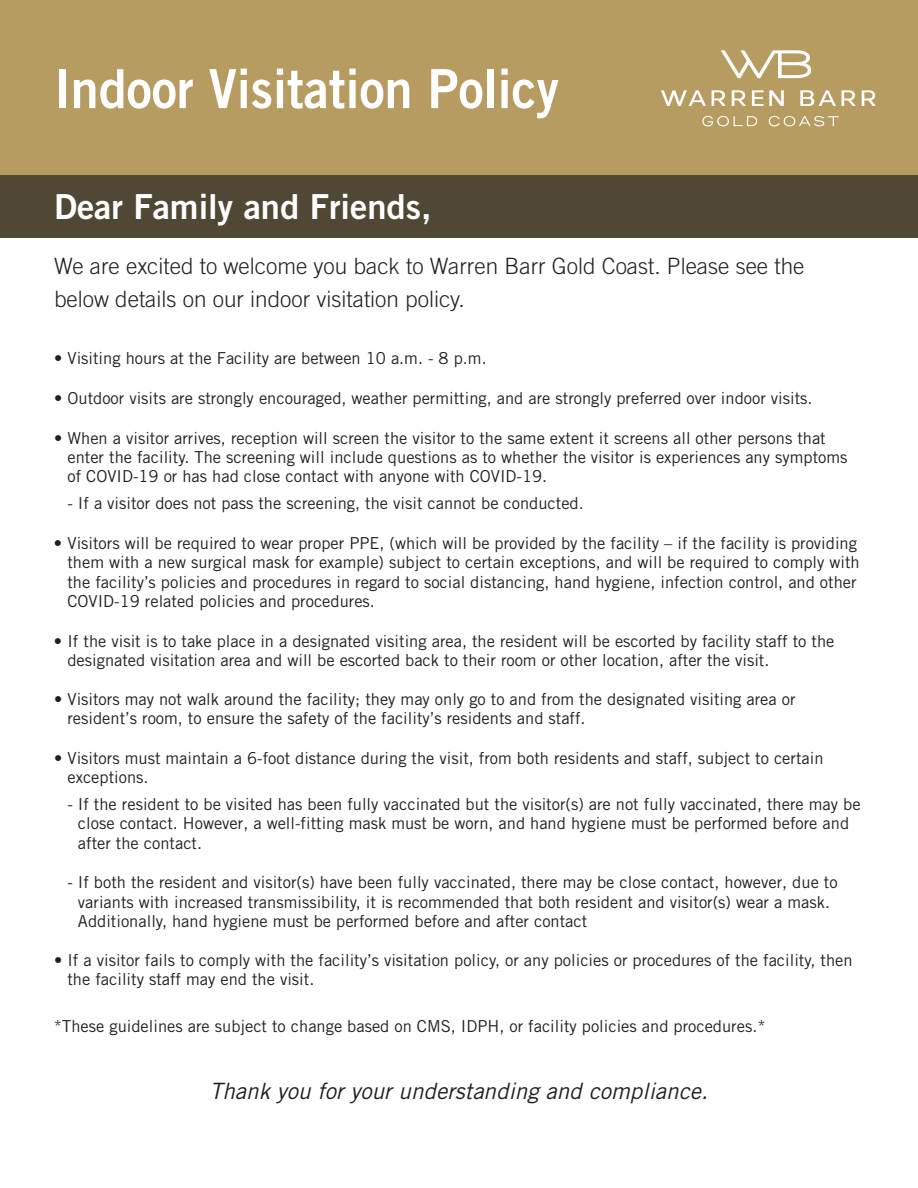
<style>
.page{position:relative;width:918px;height:1188px;background:#fff}
.page>*{position:absolute;margin:0;border:0;box-sizing:border-box;transform-origin:0 0}
.t1{font:54px "Trade Gothic LT Std Bd 2";color:#fff;scale:.93 1}
.t2{font:34.5px "Trade Gothic LT Std Bd 2";color:#fff}
.t3{font:300 22.5px/33px "Trade Gothic LT Std";color:#231f20}
.t4{font:italic 22.5px "Trade Gothic LT Std";color:#231f20}
.t5{font:16.5px/19.4px "Trade Gothic LT Std";color:#231f20}
</style>
<div class="page">
<div style="left:0;top:0;width:918px;height:177px;background:#b79c62"></div>
<div style="left:0;top:176px;width:918px;height:62px;background:#504834"></div>
<svg style="left:721px;top:50px;width:90px;height:28px"></svg>
<svg style="left:769px;top:116px;width:70px;height:10px"></svg>
<svg style="left:702px;top:116px;width:55px;height:10px"></svg>
<svg style="left:661px;top:90px;width:45px;height:16px"></svg>
<svg style="left:712px;top:90px;width:14px;height:16px"></svg>
<svg style="left:732px;top:90px;width:14px;height:16px"></svg>
<svg style="left:752px;top:90px;width:32px;height:16px"></svg>
<svg style="left:800px;top:90px;width:36px;height:16px"></svg>
<svg style="left:842px;top:90px;width:14px;height:16px"></svg>
<svg style="left:862px;top:90px;width:14px;height:16px"></svg>
<h1 class="t1" style="left:54px;top:55px;width:544px">Indoor Visitation Policy</h1>
<h2 class="t2" style="left:54px;top:185px;width:379px">Dear Family and Friends,</h2>
<h3 class="t3" style="left:54px;top:249px;width:752px">We are excited to welcome you back to Warren Barr Gold Coast. Please see the below details on our indoor visitation policy.</h3>
<p class="t5" style="left:54px;top:349px;width:434px">• Visiting hours at the Facility are between 10 a.m. - 8 p.m.</p>
<p class="t5" style="left:54px;top:388px;width:760px">• Outdoor visits are strongly encouraged, weather permitting, and are strongly preferred over indoor visits.</p>
<p class="t5" style="left:67px;top:428px;width:782px;text-indent:-13px">• When a visitor arrives, reception will screen the visitor to the same extent it screens all other persons that enter the facility. The screening will include questions as to whether the visitor is experiences any symptoms of COVID-19 or has had close contact with anyone with COVID-19.</p>
<p class="t5" style="left:67px;top:493px;width:518px">- If a visitor does not pass the screening, the visit cannot be conducted.</p>
<p class="t5" style="left:67px;top:533px;width:794px;text-indent:-13px">• Visitors will be required to wear proper PPE, (which will be provided by the facility – if the facility is providing them with a new surgical mask for example) subject to certain exceptions, and will be required to comply with the facility’s policies and procedures in regard to social distancing, hand hygiene, infection control, and other COVID-19 related policies and procedures.</p>
<p class="t5" style="left:67px;top:631px;width:769px;line-height:18.9px;text-indent:-13px">• If the visit is to take place in a designated visiting area, the resident will be escorted by facility staff to the designated visitation area and will be escorted back to their room or other location, after the visit.</p>
<p class="t5" style="left:67px;top:690px;width:730px;line-height:18.9px;text-indent:-13px">• Visitors may not walk around the facility; they may only go to and from the designated visiting area or resident’s room, to ensure the safety of the facility’s residents and staff.</p>
<p class="t5" style="left:67px;top:748px;width:758px;line-height:18.9px;text-indent:-13px">• Visitors must maintain a 6-foot distance during the visit, from both residents and staff, subject to certain exceptions.</p>
<p class="t5" style="left:78px;top:794px;width:784px;text-indent:-10px">- If the resident to be visited has been fully vaccinated but the visitor(s) are not fully vaccinated, there may be close contact. However, a well-fitting mask must be worn, and hand hygiene must be performed before and after the contact.</p>
<p class="t5" style="left:78px;top:872px;width:761px;text-indent:-10px">- If both the resident and visitor(s) have been fully vaccinated, there may be close contact, however, due to variants with increased transmissibility, it is recommended that both resident and visitor(s) wear a mask.<br>Additionally, hand hygiene must be performed before and after contact</p>
<p class="t5" style="left:67px;top:951px;width:787px;line-height:18.9px;text-indent:-13px">• If a visitor fails to comply with the facility’s visitation policy, or any policies or procedures of the facility, then the facility staff may end the visit.</p>
<p class="t5" style="left:54px;top:1016px;width:713px">*These guidelines are subject to change based on CMS, IDPH, or facility policies and procedures.*</p>
<h3 class="t4" style="left:210px;top:1077px;width:500px">Thank you for your understanding and compliance.</h3>
</div>
